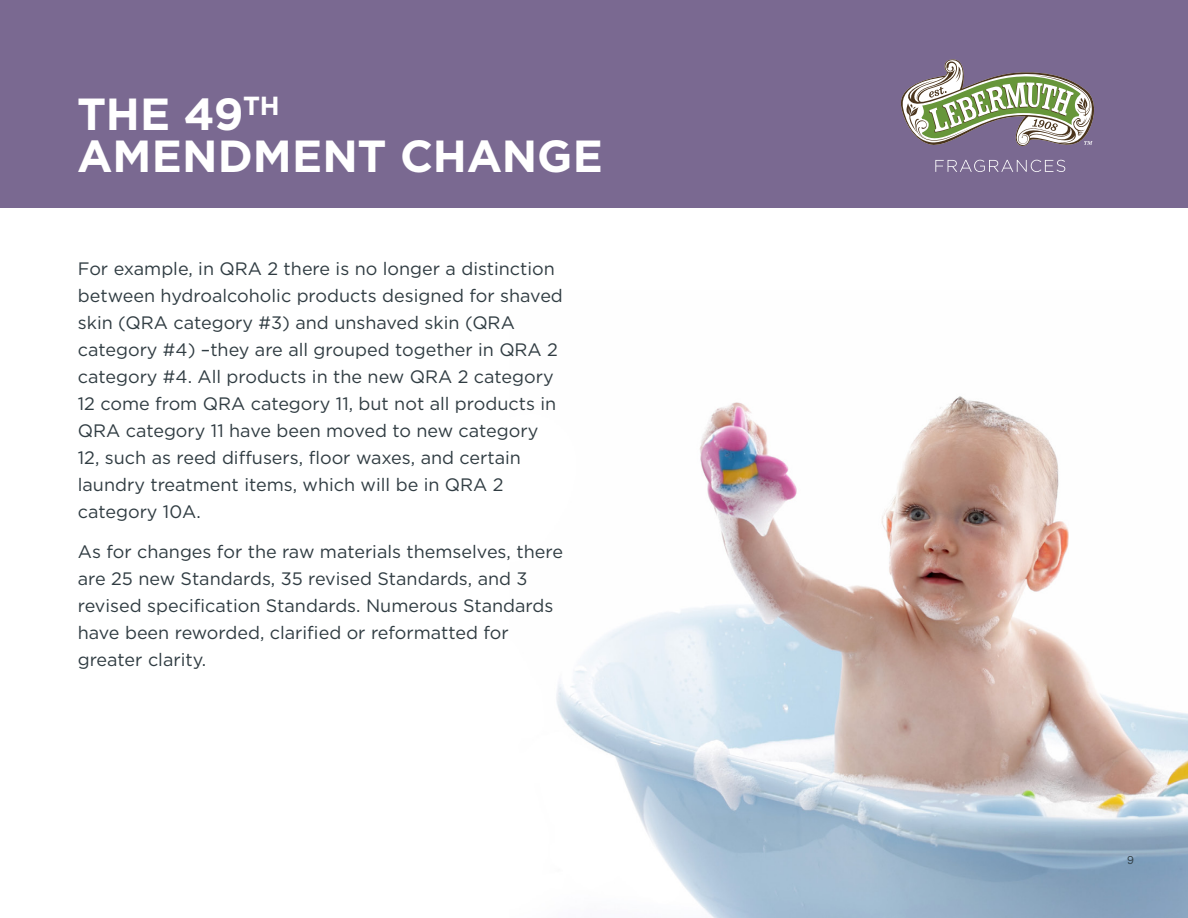
<style>
.page{position:relative;width:1188px;height:918px;background:#fff}
.page>*{position:absolute;margin:0;border:0;box-sizing:border-box;transform-origin:0 0}
.t1{font:700 45px/41.8px "Gotham";color:#fff}
.t2{font:18px/27px "Gotham";color:#303c42}
.t3{font:500 12px "Archer";color:#303c42}
</style>
<div class="page">
<img style="left:556px;top:396px;width:632px;height:522px">
<div style="left:0;top:0;width:1188px;height:207px;background:#7a6991"></div>
<svg style="left:901px;top:59px;width:193px;height:87px"></svg>
<svg style="left:935px;top:160px;width:130px;height:12px"></svg>
<h1 class="t1" style="left:77px;top:93px;width:527px">THE 49<sup>TH<br></sup>AMENDMENT CHANGE</h1>
<p class="t2" style="left:78px;top:255px;width:487px">For example, in QRA 2 there is no longer a distinction between hydroalcoholic products designed for shaved skin (QRA category #3) and unshaved skin (QRA category #4) –they are all grouped together in QRA 2 category #4. All products in the new QRA 2 category 12 come from QRA category 11, but not all products in QRA category 11 have been moved to new category 12, such as reed diffusers, floor waxes, and certain laundry treatment items, which will be in QRA 2 category 10A.</p>
<p class="t2" style="left:78px;top:538px;width:487px">As for changes for the raw materials themselves, there are 25 new Standards, 35 revised Standards, and 3 revised specification Standards. Numerous Standards have been reworded, clarified or reformatted for greater clarity.</p>
<p class="t3" style="left:1127px;top:851px;width:8px">9</p>
</div>
